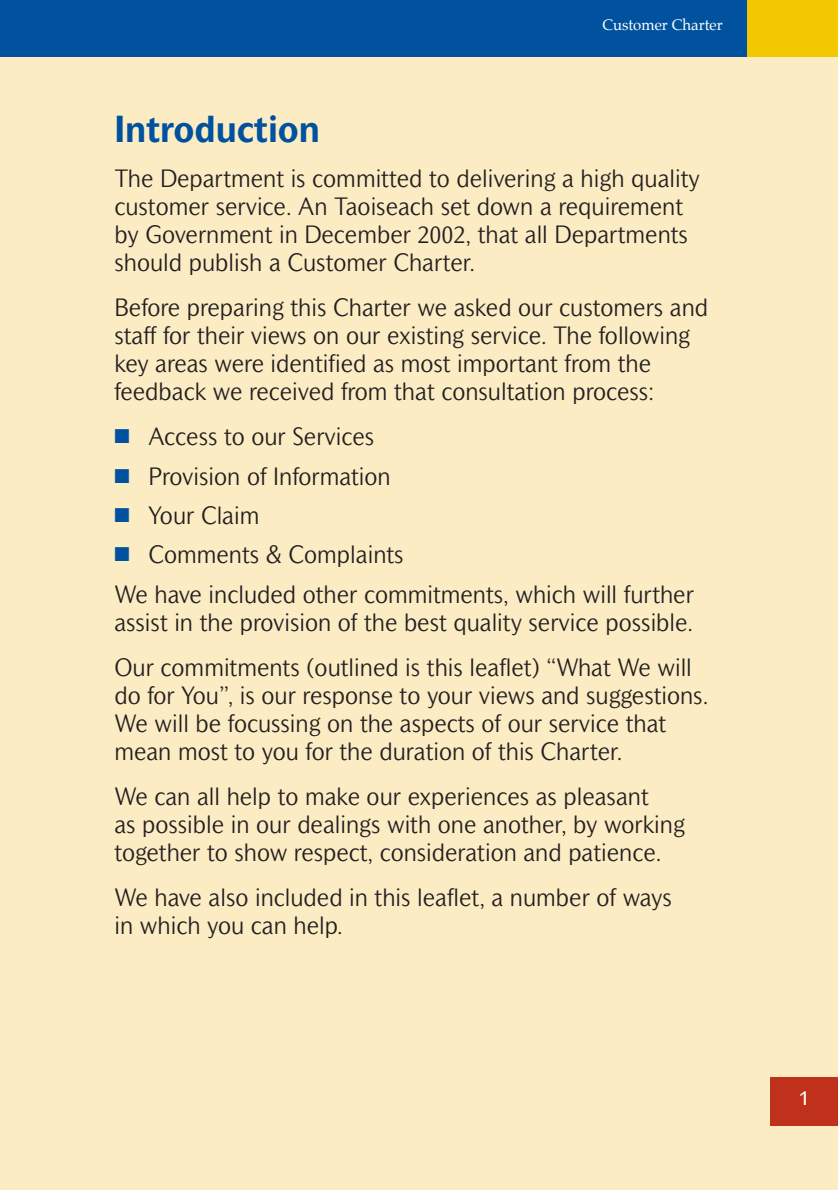
<style>
.page{position:relative;width:838px;height:1190px;background:#fbecc4}
.page>*{position:absolute;margin:0;border:0;box-sizing:border-box;transform-origin:0 0}
.t1{font:700 36px "Mahsuri Sans";color:#00529f}
.t2{font:300 24px/28px "Mahsuri Sans";color:#231f20}
.t3{font:20px "Mahsuri Sans";color:#fff}
.t4{font:15px "Palatino";color:#fff}
.s1{color:#00529f}
</style>
<div class="page">
<div style="left:770px;top:1077px;width:68px;height:48px;background:#bf311a"></div>
<div style="left:0;top:0;width:838px;height:57px;background:#00529f"></div>
<div style="left:747px;top:0;width:91px;height:57px;background:#f2c800"></div>
<p class="t4" style="left:602px;top:18px;width:122px">Customer Charter</p>
<h1 class="t1" style="left:114px;top:117px;width:207px">Introduction</h1>
<p class="t2" style="left:114px;top:166px;width:587px">The Department is committed to delivering a high quality customer service. An Taoiseach set down a requirement by Government in December 2002, that all Departments should publish a Customer Charter.</p>
<p class="t2" style="left:114px;top:295px;width:595px">Before preparing this Charter we asked our customers and staff for their views on our existing service. The following key areas were identified as most important from the feedback we received from that consultation process:</p>
<p class="t2" style="left:114px;top:424px;width:261px"><span class="s1">■</span> Access to our Services</p>
<p class="t2" style="left:114px;top:463px;width:278px"><span class="s1">■</span> Provision of Information</p>
<p class="t2" style="left:114px;top:503px;width:146px"><span class="s1">■</span> Your Claim</p>
<p class="t2" style="left:114px;top:536px;width:581px;line-height:39.4px"><span class="s1">■</span> Comments &amp; Complaints<br>We have included other commitments, which will further</p>
<p class="t2" style="left:114px;top:601px;width:580px;line-height:45px">assist in the provision of the best quality service possible.<br>Our commitments (outlined is this leaflet) “What We will</p>
<p class="t2" style="left:114px;top:682px;width:595px">do for You”, is our response to your views and suggestions.<br>We will be focussing on the aspects of our service that mean most to you for the duration of this Charter.</p>
<p class="t2" style="left:114px;top:783px;width:572px">We can all help to make our experiences as pleasant<br>as possible in our dealings with one another, by working together to show respect, consideration and patience.</p>
<p class="t2" style="left:114px;top:884px;width:559px">We have also included in this leaflet, a number of ways in which you can help.</p>
<p class="t3" style="left:799px;top:1091px;width:12px">1</p>
</div>
